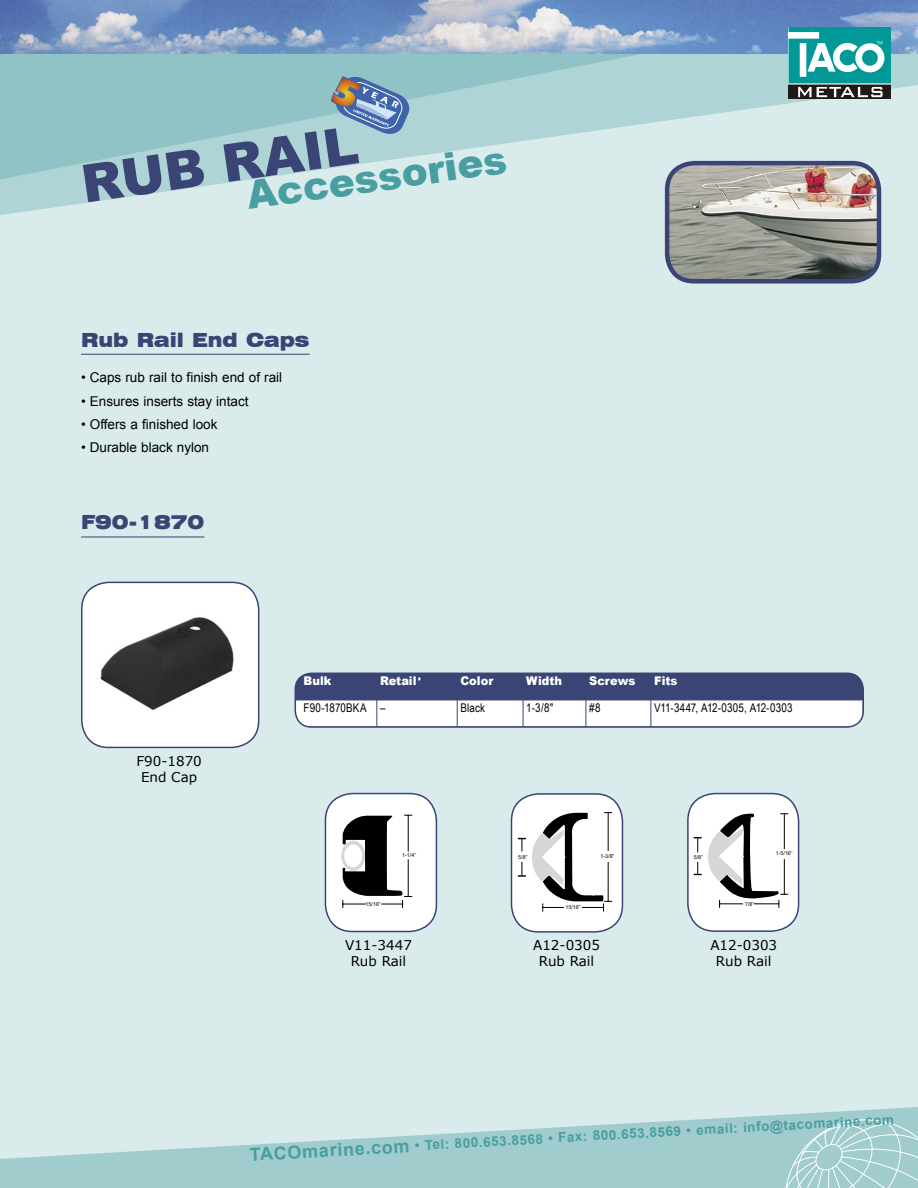
<style>
.page{position:relative;width:918px;height:1188px;background:#fff}
.page>*{position:absolute;margin:0;border:0;box-sizing:border-box;transform-origin:0 0}
.t1{font:900 52.5px "Arial";color:#3a4475}
.t2{font:900 39px "Arial";color:#499ea1}
.t3{font:900 expanded 19.5px "Swiss 721 BT";color:#3a4475;scale:.9 1}
.t4{font:13.5px "Arial";color:#000}
.t5{font:700 13.5px "Arial";color:#499ea1}
.t6{font:13.5px/16.2px "Verdana";color:#000;text-align:center}
.t7{font:12px "Arial Narrow";letter-spacing:.015em;color:#000}
.t8{font:900 12px "Arial";color:#fff;scale:.95 1}
.t9{font:5.4px "Arial";color:#000}
.s1{font-size:18px}
</style>
<div class="page">
<div style="left:0;top:1px;width:918px;height:1187px;background:#daebec"></div>
<svg style="left:0;top:179px;width:253px;height:36px"></svg>
<svg style="left:0;top:1116px;width:751px;height:72px;fill:#a0ccce"></svg>
<svg style="left:0;top:54px;width:918px;height:125px"></svg>
<img style="left:0;top:0;width:918px;height:54px">
<div style="left:788px;top:85px;width:103px;height:14px;border:1px solid #1f1a17"></div>
<svg style="left:789px;top:27px;width:102px;height:70px;background:#4fa6a5"></svg>
<svg style="left:751px;top:1107px;width:167px;height:81px;background:#abd2d3"></svg>
<svg style="left:330px;top:63px;width:89px;height:76px;background:#8bacbc"></svg>
<svg style="left:81px;top:581px;width:179px;height:166px;background:#c4c4c6"></svg>
<hr style="left:81px;top:537px;width:123px;height:1px;background:#3a4475">
<hr style="left:81px;top:354px;width:229px;height:1px;background:#3a4475">
<svg style="left:663px;top:159px;width:221px;height:122px;background:#9d9c99"></svg>
<hr style="left:295px;top:727px;width:82px;height:1px;background:#3a4475">
<hr style="left:377px;top:727px;width:80px;height:1px;background:#3a4475">
<hr style="left:457px;top:727px;width:66px;height:1px;background:#3a4475">
<hr style="left:523px;top:727px;width:63px;height:1px;background:#3a4475">
<hr style="left:586px;top:727px;width:65px;height:1px;background:#3a4475">
<hr style="left:651px;top:727px;width:212px;height:1px;background:#3a4475">
<svg style="left:294px;top:672px;width:570px;height:55px;background:#969cb6"></svg>
<svg style="left:324px;top:792px;width:114px;height:140px;background:#c6c7c9"></svg>
<svg style="left:510px;top:793px;width:114px;height:139px;background:#dbdcde"></svg>
<svg style="left:687px;top:792px;width:113px;height:139px;background:#dbdcde"></svg>
<h1 class="t1" style="left:76px;top:146px;width:281px;rotate:-8deg">RUB RAIL</h1>
<h2 class="t2" style="left:243px;top:167px;width:264px;rotate:-8deg">Accessories</h2>
<h3 class="t3" style="left:81px;top:328px;width:256px">Rub Rail End Caps</h3>
<p class="t4" style="left:81px;top:369px;width:203px">• Caps rub rail to finish end of rail</p>
<p class="t4" style="left:81px;top:392px;width:169px">• Ensures inserts stay intact</p>
<p class="t4" style="left:81px;top:415px;width:138px">• Offers a finished look</p>
<p class="t4" style="left:81px;top:439px;width:130px">• Durable black nylon</p>
<h3 class="t3" style="left:81px;top:511px;width:139px">F90-1870</h3>
<p class="t6" style="left:136px;top:753px;width:67px">F90-1870<br>End Cap</p>
<p class="t8" style="left:304px;top:672px;width:31px">Bulk</p>
<p class="t8" style="left:380px;top:672px;width:45px">Retail <sup>♦</sup></p>
<p class="t8" style="left:460px;top:672px;width:36px">Color</p>
<p class="t8" style="left:526px;top:672px;width:39px">Width</p>
<p class="t8" style="left:589px;top:672px;width:50px">Screws</p>
<p class="t8" style="left:654px;top:672px;width:26px">Fits</p>
<p class="t7" style="left:304px;top:699px;width:83px">F90-1870BKA –</p>
<p class="t7" style="left:460px;top:699px;width:26px">Black</p>
<p class="t7" style="left:526px;top:699px;width:29px">1-3/8″</p>
<p class="t7" style="left:589px;top:699px;width:13px">#8</p>
<p class="t7" style="left:654px;top:699px;width:140px">V11-3447, A12-0305, A12-0303</p>
<p class="t9" style="left:402px;top:852px;width:15px">1-1/4”</p>
<p class="t9" style="left:366px;top:901px;width:17px">15/16”</p>
<p class="t6" style="left:345px;top:936px;width:68px">V11-3447<br>Rub Rail</p>
<p class="t9" style="left:518px;top:854px;width:11px">5/8”</p>
<p class="t9" style="left:600px;top:853px;width:15px">1-3/8”</p>
<p class="t9" style="left:565px;top:904px;width:17px">15/16”</p>
<p class="t6" style="left:533px;top:937px;width:68px">A12-0305<br>Rub Rail</p>
<p class="t9" style="left:694px;top:854px;width:11px">5/8”</p>
<p class="t9" style="left:776px;top:850px;width:18px">1-5/16”</p>
<p class="t9" style="left:745px;top:901px;width:11px">7/8”</p>
<p class="t6" style="left:710px;top:937px;width:68px">A12-0303<br>Rub Rail</p>
<p class="t5" style="left:249px;top:1145px;width:647px;rotate:-3deg"><span class="s1">TACOmarine.com</span> • Tel: 800.653.8568 • Fax: 800.653.8569 • email: info@tacomarine.com</p>
</div>
